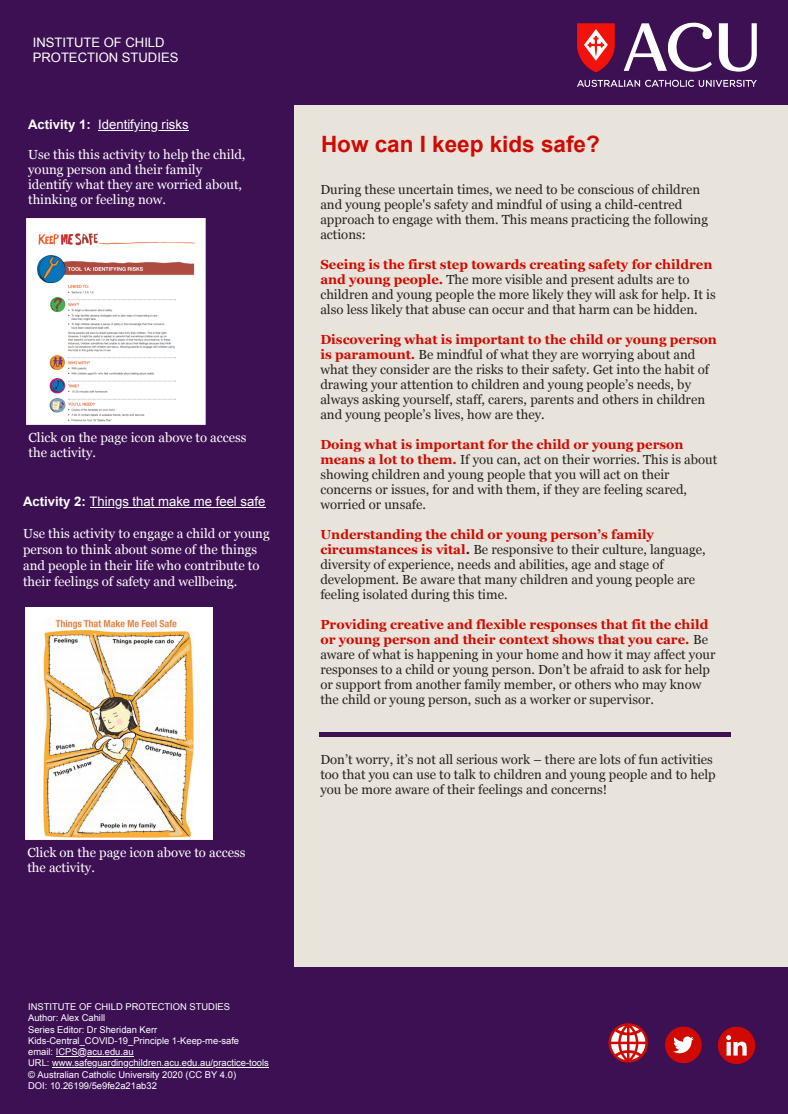
<style>
.page{position:relative;width:788px;height:1114px;background:#fff}
.page>*{position:absolute;margin:0;border:0;box-sizing:border-box;transform-origin:0 0}
.t1{font:700 22.5px "Arial";color:#d00a00}
.t2{font:13.12px/15px "Georgia";color:#252320}
.t3{font:13.12px/15px "Georgia";color:#fff}
.t4{font:13.12px "Arial";color:#fff}
.t5{font:13px/15.2px "Arial";color:#fff}
.t6{font:9.38px/11.2px "Arial";color:#fff}
.s1{font-weight:700}
.s2{font-weight:700;color:#d00a00}
</style>
<div class="page">
<div style="left:0;top:0;width:788px;height:1113px;background:#3c1053"></div>
<div style="left:295px;top:76px;width:493px;height:891px;background:#e8e3db"></div>
<div style="left:0;top:0;width:787px;height:104px;background:#3c1053"></div>
<hr style="left:89px;top:507px;width:176px;height:1px;background:#fff">
<hr style="left:98px;top:130px;width:91px;height:1px;background:#fff">
<img style="left:558px;top:22px;width:217px;height:83px">
<hr style="left:56px;top:1056px;width:78px;height:1px;background:#fff">
<hr style="left:52px;top:1067px;width:217px;height:1px;background:#fff">
<svg style="left:665px;top:1026px;width:36px;height:37px"></svg>
<svg style="left:718px;top:1026px;width:37px;height:38px"></svg>
<img style="left:27px;top:218px;width:178px;height:207px">
<img style="left:26px;top:608px;width:186px;height:231px">
<svg style="left:608px;top:1023px;width:40px;height:39px"></svg>
<hr style="left:319px;top:732px;width:173px;height:4px;background:#3c1053">
<hr style="left:492px;top:732px;width:174px;height:4px;background:#3c1053">
<hr style="left:666px;top:732px;width:64px;height:4px;background:#3c1053">
<p class="t5" style="left:33px;top:35px;width:147px">INSTITUTE OF CHILD<br>PROTECTION STUDIES</p>
<p class="t4" style="left:28px;top:117px;width:162px"><span class="s1">Activity 1:</span> Identifying risks</p>
<p class="t3" style="left:28px;top:147px;width:219px">Use this this activity to help the child, young person and their family identify what they are worried about, thinking or feeling now.</p>
<p class="t3" style="left:29px;top:429px;width:219px">Click on the page icon above to access the activity.</p>
<p class="t4" style="left:23px;top:494px;width:244px"><span class="s1">Activity 2:</span> Things that make me feel safe</p>
<p class="t3" style="left:23px;top:526px;width:248px;line-height:16px">Use this activity to engage a child or young person to think about some of the things and people in their life who contribute to their feelings of safety and wellbeing.</p>
<p class="t3" style="left:27px;top:845px;width:219px">Click on the page icon above to access the activity.</p>
<h1 class="t1" style="left:321px;top:132px;width:280px">How can I keep kids safe?</h1>
<p class="t2" style="left:320px;top:182px;width:389px">During these uncertain times, we need to be conscious of children and young people's safety and mindful of using a child-centred approach to engage with them. This means practicing the following actions:</p>
<p class="t2" style="left:320px;top:257px;width:397px"><span class="s2">Seeing is the first step towards creating safety for children and young people.</span> The more visible and present adults are to children and young people the more likely they will ask for help. It is also less likely that abuse can occur and that harm can be hidden.</p>
<p class="t2" style="left:320px;top:332px;width:398px"><span class="s2">Discovering what is important to the child or young person is paramount.</span> Be mindful of what they are worrying about and what they consider are the risks to their safety. Get into the habit of drawing your attention to children and young people’s needs, by always asking yourself, staff, carers, parents and others in children and young people’s lives, how are they.</p>
<p class="t2" style="left:320px;top:437px;width:398px"><span class="s2">Doing what is important for the child or young person means a lot to them.</span> If you can, act on their worries. This is about showing children and young people that you will act on their concerns or issues, for and with them, if they are feeling scared, worried or unsafe.</p>
<p class="t2" style="left:320px;top:527px;width:387px"><span class="s2">Understanding the child or young person’s family circumstances is vital</span><span class="s1">.</span> Be responsive to their culture, language, diversity of experience, needs and abilities, age and stage of development. Be aware that many children and young people are feeling isolated during this time.</p>
<p class="t2" style="left:320px;top:617px;width:396px"><span class="s2">Providing creative and flexible responses that fit the child or young person and their context shows that you care.</span> Be aware of what is happening in your home and how it may affect your responses to a child or young person. Don’t be afraid to ask for help or support from another family member, or others who may know the child or young person, such as a worker or supervisor.</p>
<p class="t2" style="left:320px;top:752px;width:397px">Don’t worry, it’s not all serious work – there are lots of fun activities too that you can use to talk to children and young people and to help you be more aware of their feelings and concerns!</p>
<p class="t6" style="left:28px;top:1001px;width:242px">INSTITUTE OF CHILD PROTECTION STUDIES<br>Author: Alex Cahill<br>Series Editor: Dr Sheridan Kerr Kids-Central_COVID-19_Principle 1-Keep-me-safe<br>email: ICPS@acu.edu.au<br>URL: www.safeguardingchildren.acu.edu.au/practice-tools © Australian Catholic University 2020 (CC BY 4.0)<br>DOI: 10.26199/5e9fe2a21ab32</p>
</div>
